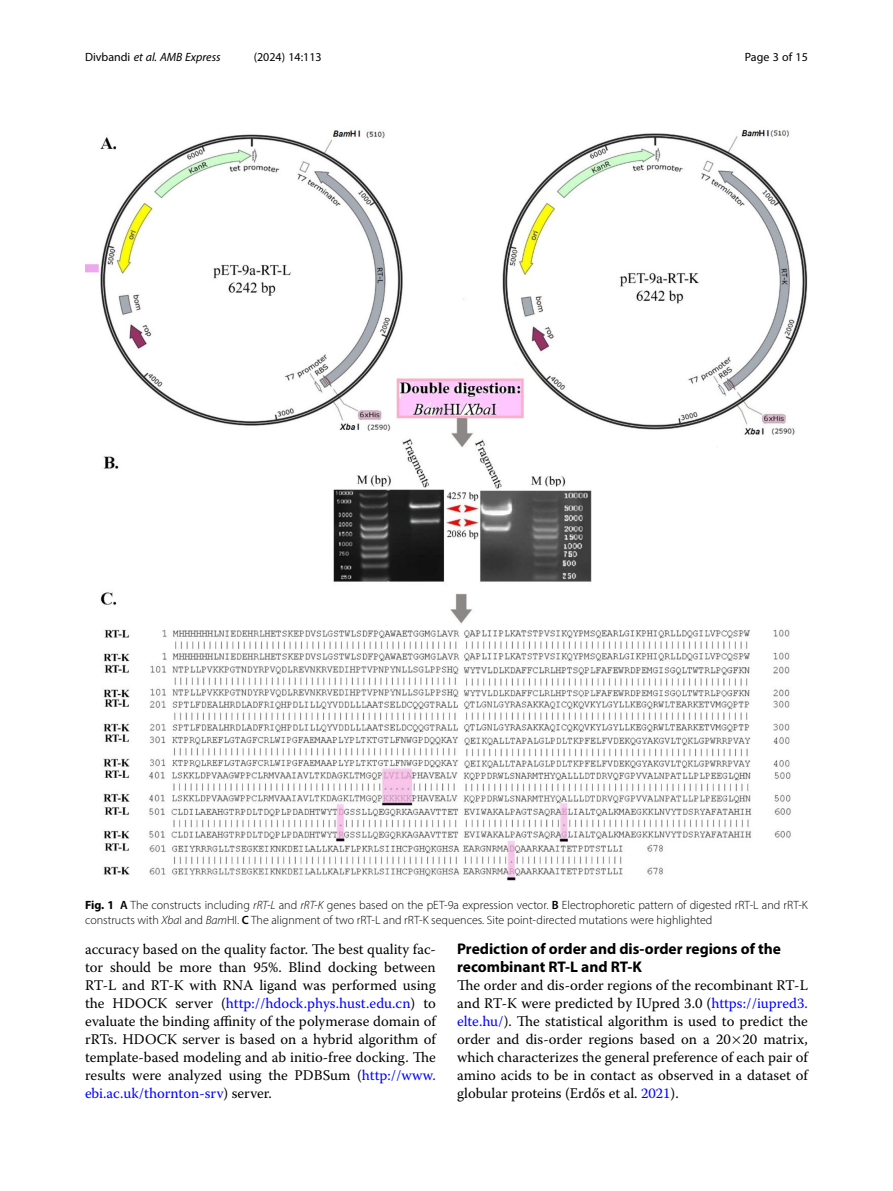
<style>
.page{position:relative;width:893px;height:1191px;background:#fff}
.page>*{position:absolute;margin:0;border:0;box-sizing:border-box;transform-origin:0 0}
.Head_1{font:700 15.45px/18px "Myriad Pro";color:#000}
.Body_Text{font:14.7px/18px "Warnock Pro";color:#000;text-align:justify}
.Figure_Caption{font:300 12px/15px "Myriad Pro";color:#000}
.t1{font:italic 12px "Myriad Pro";color:#000}
.t2{font:12px "Myriad Pro";color:#000}
.s1{font-style:normal}
.s2{font-weight:700}
.s3{font-weight:600}
.s4{font-style:italic}
.s5{color:#00f}
</style>
<div class="page">
<img style="left:85px;top:129px;width:723px;height:752px">
<p class="t1" style="left:85px;top:50px;width:137px"><span class="s1">Divbandi</span> et al. AMB Express</p>
<p class="t2" style="left:254px;top:50px;width:70px">(2024) 14:113</p>
<p class="t2" style="left:745px;top:50px;width:65px">Page 3 of 15</p>
<p class="Figure_Caption" style="left:85px;top:897px;width:724px"><span class="s2">Fig. 1</span> <span class="s3">A</span> The constructs including <span class="s4">rRT-L</span> and <span class="s4">rRT-K</span> genes based on the pET-9a expression vector. <span class="s3">B</span> Electrophoretic pattern of digested rRT-L and rRT-K constructs with <span class="s4">Xba</span>I and <span class="s4">Bam</span>HI. <span class="s3">C</span> The alignment of two rRT-L and rRT-K sequences. Site point-directed mutations were highlighted</p>
<p class="Body_Text" style="left:85px;top:940px;width:352px">accuracy based on the quality factor. The best quality fac&shy;tor should be more than 95%. Blind docking between RT-L and RT-K with RNA ligand was performed using the HDOCK server (<span class="s5">http://hdock.phys.hust.edu.cn</span>) to evaluate the binding affinity of the polymerase domain of rRTs. HDOCK server is based on a hybrid algorithm of template-based modeling and ab initio-free docking. The results were analyzed using the PDBSum (<span class="s5">http://www. ebi.ac.uk/thornton-srv</span>) server.</p>
<p class="Head_1" style="left:457px;top:939px;width:325px">Prediction of order and dis-order regions of the recombinant RT-L and RT-K</p>
<p class="Body_Text" style="left:457px;top:976px;width:352px">The order and dis-order regions of the recombinant RT-L and RT-K were predicted by IUpred 3.0 (<span class="s5">https://iupred3. elte.hu/</span>). The statistical algorithm is used to predict the order and dis-order regions based on a 20 20 matrix, which characterizes the general preference of each pair of amino acids to be in contact as observed in a dataset of globular proteins (Erdős et al. <span class="s5">2021</span>).</p>
</div>
